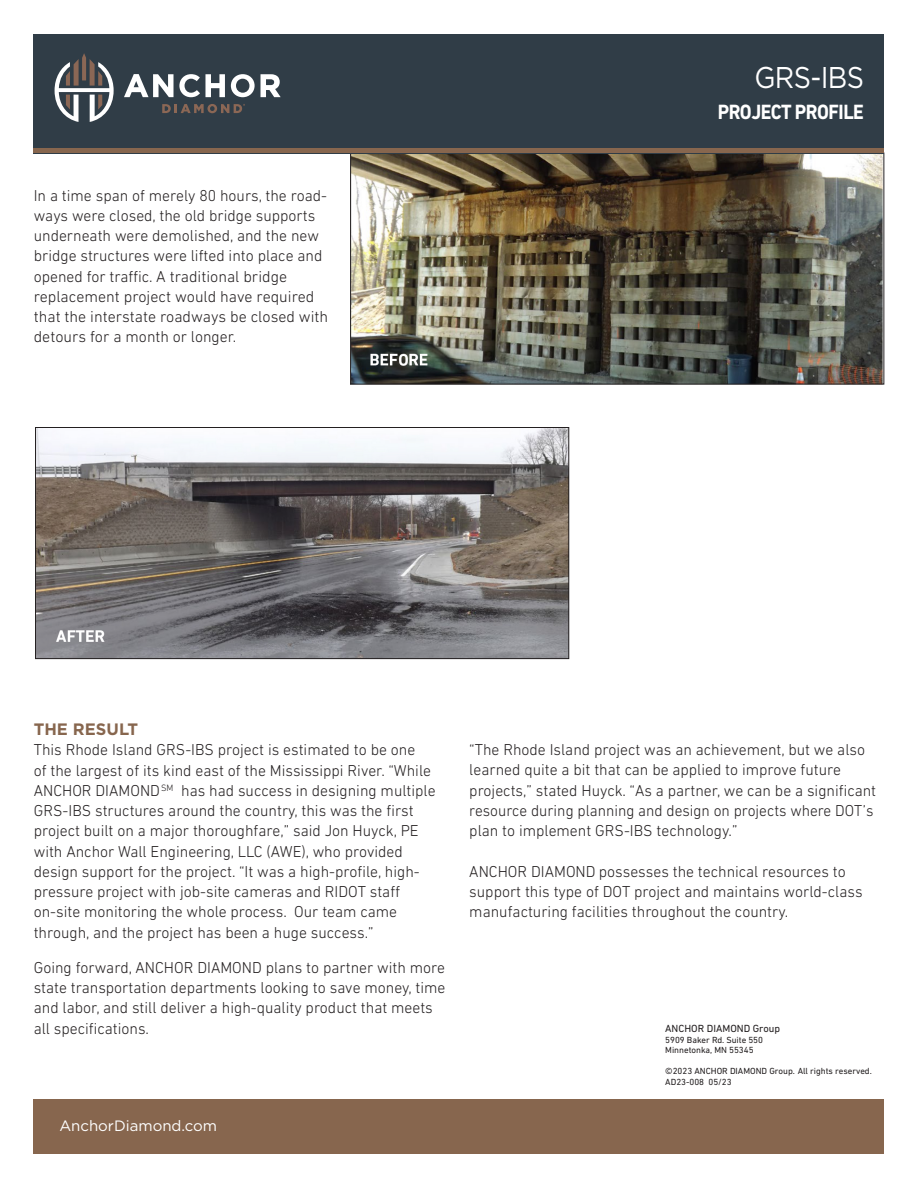
<style>
.page{position:relative;width:918px;height:1188px;background:#fff}
.page>*{position:absolute;margin:0;border:0;box-sizing:border-box;transform-origin:0 0}
.Subhead{font:30px "Gotham";letter-spacing:-.025em;color:#fff;scale:.9 1}
.Subhead-2{font:700 21px "DIN Next LT Pro";letter-spacing:-.025em;color:#fff;scale:.9 1}
.Subhead-3{font:700 16.5px "Gotham";color:#87664e}
.t1{font:300 16.05px/20.2px "DIN Next LT Pro";color:#231f20}
.t2{font:300 16.05px/20.2px "DIN Next LT Pro";color:#231f20;scale:.96 1}
.t3{font:15px "Gotham";color:#fff}
.t4{font:10.5px "DIN Next LT Pro";color:#231f20}
.t5{font:9px "DIN Next LT Pro";color:#231f20}
</style>
<div class="page">
<img style="left:352px;top:155px;width:530px;height:227px">
<div style="left:350px;top:153px;width:534px;height:231px;border:1px solid #231f20"></div>
<div style="left:34px;top:1099px;width:850px;height:55px;background:#87664e"></div>
<div style="left:34px;top:34px;width:850px;height:119px;background:#303d47"></div>
<svg style="left:124px;top:74px;width:101px;height:23px"></svg>
<svg style="left:231px;top:74px;width:24px;height:23px"></svg>
<svg style="left:261px;top:74px;width:20px;height:23px"></svg>
<svg style="left:55px;top:53px;width:59px;height:69px"></svg>
<svg style="left:162px;top:104px;width:83px;height:9px"></svg>
<div style="left:34px;top:148px;width:850px;height:5px;background:#87664e"></div>
<img style="left:37px;top:429px;width:530px;height:228px">
<div style="left:35px;top:427px;width:534px;height:232px;border:1px solid #231f20"></div>
<p class="t1" style="left:34px;top:185px;width:295px">In a time span of merely 80 hours, the road-</p>
<p class="t1" style="left:34px;top:205px;width:287px">ways were closed, the old bridge supports underneath were demolished, and the new</p>
<p class="t1" style="left:34px;top:246px;width:290px">bridge structures were lifted into place and</p>
<p class="t1" style="left:34px;top:266px;width:255px">opened for traffic. A traditional bridge</p>
<p class="t1" style="left:34px;top:286px;width:282px">replacement project would have required</p>
<p class="t1" style="left:34px;top:306px;width:296px">that the interstate roadways be closed with</p>
<p class="t1" style="left:34px;top:327px;width:204px">detours for a month or longer.</p>
<p class="Subhead" style="left:754px;top:61px;width:123px">GRS-IBS</p>
<p class="Subhead-2" style="left:718px;top:100px;width:164px">PROJECT PROFILE</p>
<p class="Subhead-3" style="left:34px;top:720px;width:106px">THE RESULT</p>
<p class="t1" style="left:34px;top:740px;width:383px">This Rhode Island GRS-IBS project is estimated to be one</p>
<p class="t1" style="left:34px;top:760px;width:403px">of the largest of its kind east of the Mississippi River. “While<br>ANCHOR DIAMOND<sup>SM</sup> has had success in designing multiple<br>GRS-IBS structures around the country, this was the first</p>
<p class="t1" style="left:34px;top:821px;width:386px">project built on a major thoroughfare,” said Jon Huyck, PE</p>
<p class="t1" style="left:34px;top:841px;width:371px">with Anchor Wall Engineering, LLC (AWE), who provided</p>
<p class="t1" style="left:34px;top:861px;width:388px">design support for the project. “It was a high-profile, high&shy;pressure project with job-site cameras and RIDOT staff</p>
<p class="t1" style="left:34px;top:902px;width:365px">on-site monitoring the whole process. Our team came</p>
<p class="t1" style="left:34px;top:922px;width:341px">through, and the project has been a huge success.”</p>
<p class="t1" style="left:34px;top:957px;width:413px;text-align:justify">Going forward, ANCHOR DIAMOND plans to partner with more state transportation departments looking to save money, time and labor, and still deliver a high-quality product that meets</p>
<p class="t1" style="left:34px;top:1018px;width:117px">all specifications.</p>
<p class="t3" style="left:59px;top:1118px;width:159px">AnchorDiamond.com</p>
<p class="t1" style="left:469px;top:739px;width:408px">“The Rhode Island project was an achievement, but we also learned quite a bit that can be applied to improve future projects,” stated Huyck. “As a partner, we can be a significant</p>
<p class="t2" style="left:469px;top:800px;width:423px">resource during planning and design on projects where DOT’s plan to implement GRS-IBS technology.”</p>
<p class="t1" style="left:469px;top:861px;width:395px">ANCHOR DIAMOND possesses the technical resources to support this type of DOT project and maintains world-class manufacturing facilities throughout the country.</p>
<p class="t4" style="left:665px;top:1023px;width:116px">ANCHOR DIAMOND Group</p>
<p class="t5" style="left:665px;top:1035px;width:99px">5909 Baker Rd. Suite 550</p>
<p class="t5" style="left:665px;top:1045px;width:90px">Minnetonka, MN 55345</p>
<p class="t5" style="left:665px;top:1066px;width:208px">©2023 ANCHOR DIAMOND Group. All rights reserved.</p>
<p class="t5" style="left:665px;top:1077px;width:68px">AD23-008 05/23</p>
</div>
